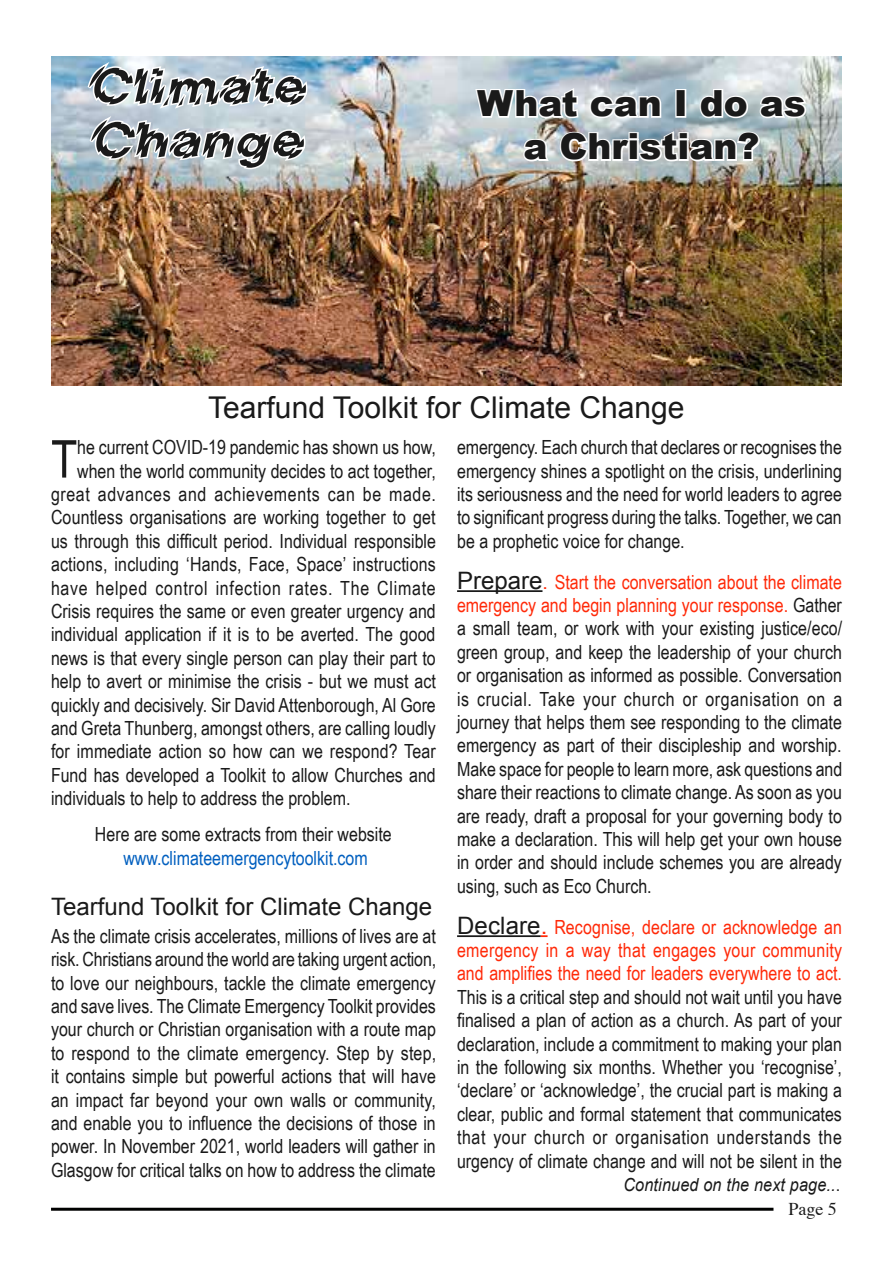
<style>
.page{position:relative;width:893px;height:1263px;background:#fff}
.page>*{position:absolute;margin:0;border:0;box-sizing:border-box;transform-origin:0 0}
.t1{font:56.25px/54px "Shatter Let Plain";color:#1a1a1a;scale:1.2 1}
.t2{font:52.2px "Arial Narrow";color:#1a1a1a}
.t3{font:900 36px/43.2px "Arial";color:#1a1a1a;text-align:center}
.t4{font:30px "Arial";color:#1a1a1a}
.t5{font:24px "Arial";color:#1a1a1a}
.t6{font:19.5px/23.4px "Arial Narrow";color:#1a1a1a;text-align:justify}
.t7{font:19.5px/23.4px "Arial Narrow";color:#ff2a09;text-align:justify}
.t8{font:19.5px "Arial Narrow";letter-spacing:.035em;color:#1a1a1a}
.t9{font:19.5px "Arial Narrow";letter-spacing:.03em;color:#1a1a1a}
.t10{font:19.5px "Arial Narrow";color:#005fbf}
.t11{font:italic 18px "Arial";letter-spacing:.01em;color:#1a1a1a;scale:.9 1}
.t12{font:18px "Times";color:#1a1a1a}
.s1{font-family:"Arial";font-size:24px}
.s2{font-family:"Arial";color:#ff2a09}
.s3{color:#ff2a09}
.s4{font-family:"Arial";font-size:24px;color:#1a1a1a}
.s5{font-style:normal}
</style>
<div class="page">
<hr style="left:51px;top:1208px;width:722px;height:3px;background:#000100">
<hr style="left:457px;top:590px;width:85px;height:2px;background:#1a1a1a">
<hr style="left:457px;top:935px;width:84px;height:2px;background:#1a1a1a">
<svg style="left:541px;top:935px;width:7px;height:2px"></svg>
<img style="left:51px;top:57px;width:791px;height:328px">
<svg style="left:83px;top:56px;width:226px;height:115px"></svg>
<svg style="left:473px;top:86px;width:107px;height:35px"></svg>
<svg style="left:587px;top:94px;width:76px;height:26px"></svg>
<div style="left:675px;top:89px;width:11px;height:29px;border:3px solid #fff"></div>
<svg style="left:698px;top:87px;width:52px;height:33px"></svg>
<svg style="left:757px;top:94px;width:51px;height:26px"></svg>
<svg style="left:521px;top:137px;width:30px;height:27px"></svg>
<svg style="left:558px;top:129px;width:204px;height:35px"></svg>
<h1 class="t1" style="left:88px;top:59px;width:184px">Climate<br>Change</h1>
<h3 class="t3" style="left:477px;top:81px;width:330px">What can I do as a Christian?</h3>
<h3 class="t4" style="left:208px;top:388px;width:478px">Tearfund Toolkit for Climate Change</h3>
<h2 class="t2" style="left:51px;top:421px;width:28px">T</h2>
<p class="t6" style="left:77px;top:435px;width:360px">he current COVID-19 pandemic has shown us how,</p>
<p class="t6" style="left:77px;top:458px;width:360px">when the world community decides to act together,</p>
<p class="t9" style="left:51px;top:480px;width:387px">great advances and achievements can be made.</p>
<p class="t6" style="left:51px;top:505px;width:386px">Countless organisations are working together to get</p>
<p class="t6" style="left:51px;top:528px;width:387px">us through this difficult period. Individual responsible</p>
<p class="t6" style="left:51px;top:552px;width:386px">actions, including ‘Hands, Face, Space’ instructions</p>
<p class="t8" style="left:51px;top:573px;width:386px">have helped control infection rates. The Climate</p>
<p class="t6" style="left:51px;top:599px;width:386px">Crisis requires the same or even greater urgency and</p>
<p class="t6" style="left:51px;top:622px;width:386px">individual application if it is to be averted. The good</p>
<p class="t6" style="left:51px;top:645px;width:386px">news is that every single person can play their part to</p>
<p class="t6" style="left:51px;top:669px;width:386px">help to avert or minimise the crisis - but we must act</p>
<p class="t6" style="left:51px;top:692px;width:386px">quickly and decisively. Sir David Attenborough, Al Gore</p>
<p class="t6" style="left:51px;top:716px;width:386px">and Greta Thunberg, amongst others, are calling loudly</p>
<p class="t6" style="left:51px;top:739px;width:386px">for immediate action so how can we respond? Tear</p>
<p class="t6" style="left:51px;top:762px;width:386px">Fund has developed a Toolkit to allow Churches and</p>
<p class="t6" style="left:51px;top:786px;width:301px">individuals to help to address the problem.</p>
<p class="t6" style="left:95px;top:822px;width:298px">Here are some extracts from their website</p>
<p class="t10" style="left:123px;top:843px;width:246px">www.climateemergencytoolkit.com</p>
<p class="t5" style="left:51px;top:891px;width:383px">Tearfund Toolkit for Climate Change</p>
<p class="t6" style="left:51px;top:923px;width:387px">As the climate crisis accelerates, millions of lives are at risk. Christians around the world are taking urgent action, to love our neighbours, tackle the climate emergency and save lives. The Climate Emergency Toolkit provides your church or Christian organisation with a route map to respond to the climate emergency. Step by step, it contains simple but powerful actions that will have an impact far beyond your own walls or community, and enable you to influence the decisions of those in power. In November 2021, world leaders will gather in Glasgow for critical talks on how to address the climate</p>
<p class="t6" style="left:457px;top:435px;width:386px">emergency. Each church that declares or recognises the emergency shines a spotlight on the crisis, underlining its seriousness and the need for world leaders to agree to significant progress during the talks. Together, we can be a prophetic voice for change.</p>
<p class="t6" style="left:457px;top:569px;width:387px"><span class="s1">Prepare</span><span class="s2">.</span> <span class="s3">Start the conversation about the climate emergency and begin planning your response.</span> Gather a small team, or work with your existing justice/eco/ green group, and keep the leadership of your church or organisation as informed as possible. Conversation is crucial. Take your church or organisation on a journey that helps them see responding to the climate emergency as part of their discipleship and worship.<br>Make space for people to learn more, ask questions and share their reactions to climate change. As soon as you are ready, draft a proposal for your governing body to make a declaration. This will help get your own house in order and should include schemes you are already using, such as Eco Church.</p>
<p class="t7" style="left:457px;top:914px;width:387px"><span class="s4">Declare</span><span class="s1">.</span> Recognise, declare or acknowledge an emergency in a way that engages your community and amplifies the need for leaders everywhere to act.</p>
<p class="t6" style="left:457px;top:984px;width:386px">This is a critical step and should not wait until you have finalised a plan of action as a church. As part of your declaration, include a commitment to making your plan in the following six months. Whether you ‘recognise’, ‘declare’ or ‘acknowledge’, the crucial part is making a clear, public and formal statement that communicates that your church or organisation understands the urgency of climate change and will not be silent in the</p>
<p class="t11" style="left:623px;top:1172px;width:243px">Continued on the next page..<span class="s5">.</span></p>
<p class="t12" style="left:788px;top:1192px;width:50px">Page 5</p>
</div>
